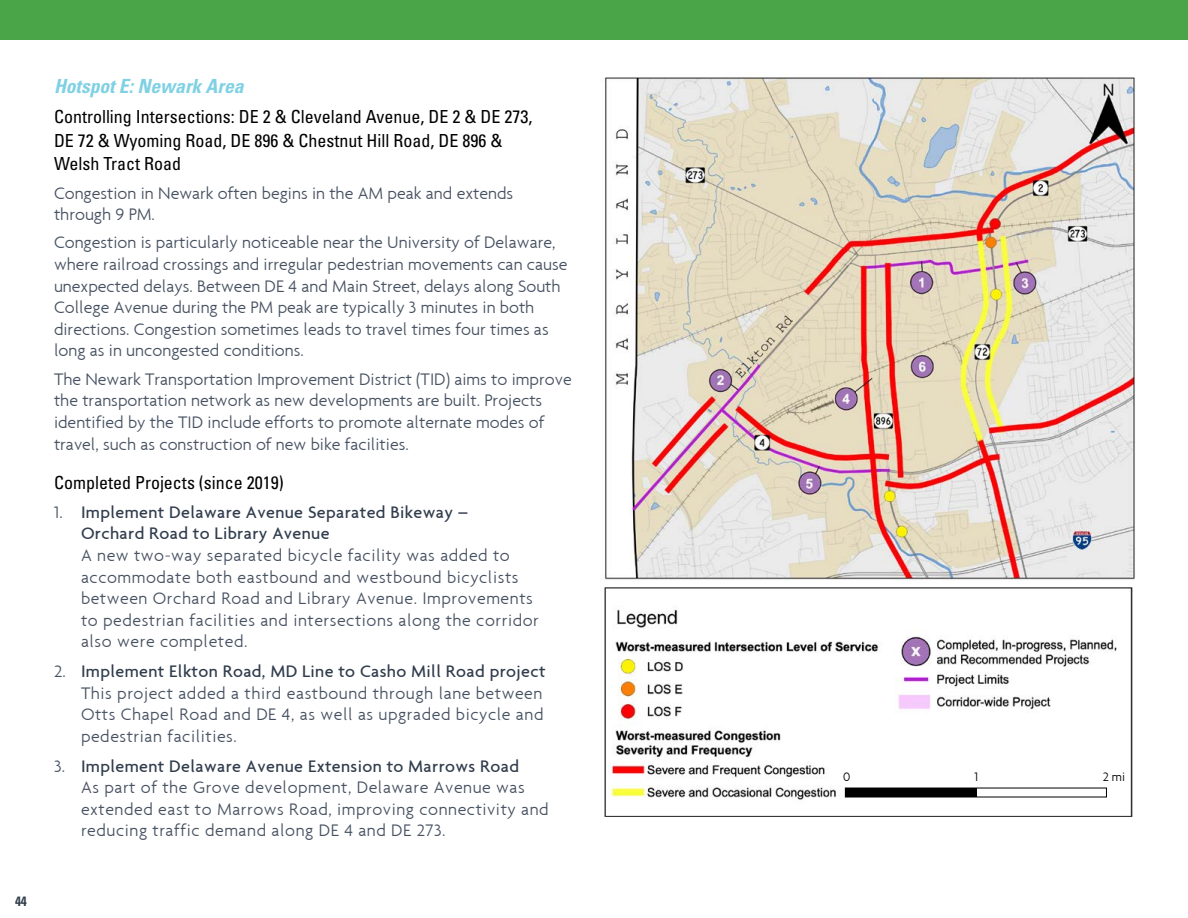
<style>
.page{position:relative;width:1188px;height:918px;background:#fff}
.page>*{position:absolute;margin:0;border:0;box-sizing:border-box;transform-origin:0 0}
.t1{font:italic 700 condensed 19.5px "Univers";color:#80d1e4}
.body{font:300 18px/21.6px "Agenda";letter-spacing:.03em;color:#465161}
.body-2{font:300 18px/21.6px "Agenda";color:#465161}
.t2{font:condensed 18px/23.4px "Univers LT Std";color:#000}
.t3{font:700 condensed 13.5px "Univers LT Std";color:#313d4d}
.subhead{font:300 13.35px "Agenda";color:#000}
.s1{font-weight:500;color:#313d4d}
</style>
<div class="page">
<div style="left:0;top:0;width:1188px;height:40px;background:#49a547"></div>
<hr style="left:1187px;top:0;width:1px;height:40px;background:#5e6a74">
<img style="left:605px;top:77px;width:530px;height:505px">
<img style="left:604px;top:587px;width:529px;height:230px">
<div style="left:845px;top:788px;width:132px;height:9px;background:#000"></div>
<p class="t3" style="left:15px;top:893px;width:13px">44</p>
<p class="t1" style="left:54px;top:74px;width:191px">Hotspot E: Newark Area</p>
<p class="t2" style="left:54px;top:105px;width:480px">Controlling Intersections: DE 2 &amp; Cleveland Avenue, DE 2 &amp; DE 273,<br>DE 72 &amp; Wyoming Road, DE 896 &amp; Chestnut Hill Road, DE 896 &amp;<br>Welsh Tract Road</p>
<p class="body-2" style="left:54px;top:182px;width:461px">Congestion in Newark often begins in the AM peak and extends through 9 PM.</p>
<p class="body-2" style="left:54px;top:232px;width:515px">Congestion is particularly noticeable near the University of Delaware, where railroad crossings and irregular pedestrian movements can cause unexpected delays. Between DE 4 and Main Street, delays along South College Avenue during the PM peak are typically 3 minutes in both directions. Congestion sometimes leads to travel times four times as long as in uncongested conditions.</p>
<p class="body-2" style="left:54px;top:368px;width:519px">The Newark Transportation Improvement District (TID) aims to improve the transportation network as new developments are built. Projects identified by the TID include efforts to promote alternate modes of travel, such as construction of new bike facilities.</p>
<p class="t2" style="left:54px;top:471px;width:231px">Completed Projects (since 2019)</p>
<p class="body" style="left:81px;top:501px;width:459px;text-indent:-27px">1. <span class="s1">Implement Delaware Avenue Separated Bikeway –<br>Orchard Road to Library Avenue<br></span>A new two-way separated bicycle facility was added to accommodate both eastbound and westbound bicyclists between Orchard Road and Library Avenue. Improvements to pedestrian facilities and intersections along the corridor also were completed.</p>
<p class="body" style="left:81px;top:660px;width:466px;text-indent:-27px">2. <span class="s1">Implement Elkton Road, MD Line to Casho Mill Road project </span>This project added a third eastbound through lane between Otts Chapel Road and DE 4, as well as upgraded bicycle and pedestrian facilities.</p>
<p class="body" style="left:81px;top:755px;width:469px;text-indent:-27px">3. <span class="s1">Implement Delaware Avenue Extension to Marrows Road<br></span>As part of the Grove development, Delaware Avenue was extended east to Marrows Road, improving connectivity and reducing traffic demand along DE 4 and DE 273.</p>
<p class="subhead" style="left:843px;top:769px;width:9px">0</p>
<p class="subhead" style="left:974px;top:769px;width:5px">1</p>
<p class="subhead" style="left:1103px;top:769px;width:24px">2 mi</p>
</div>
